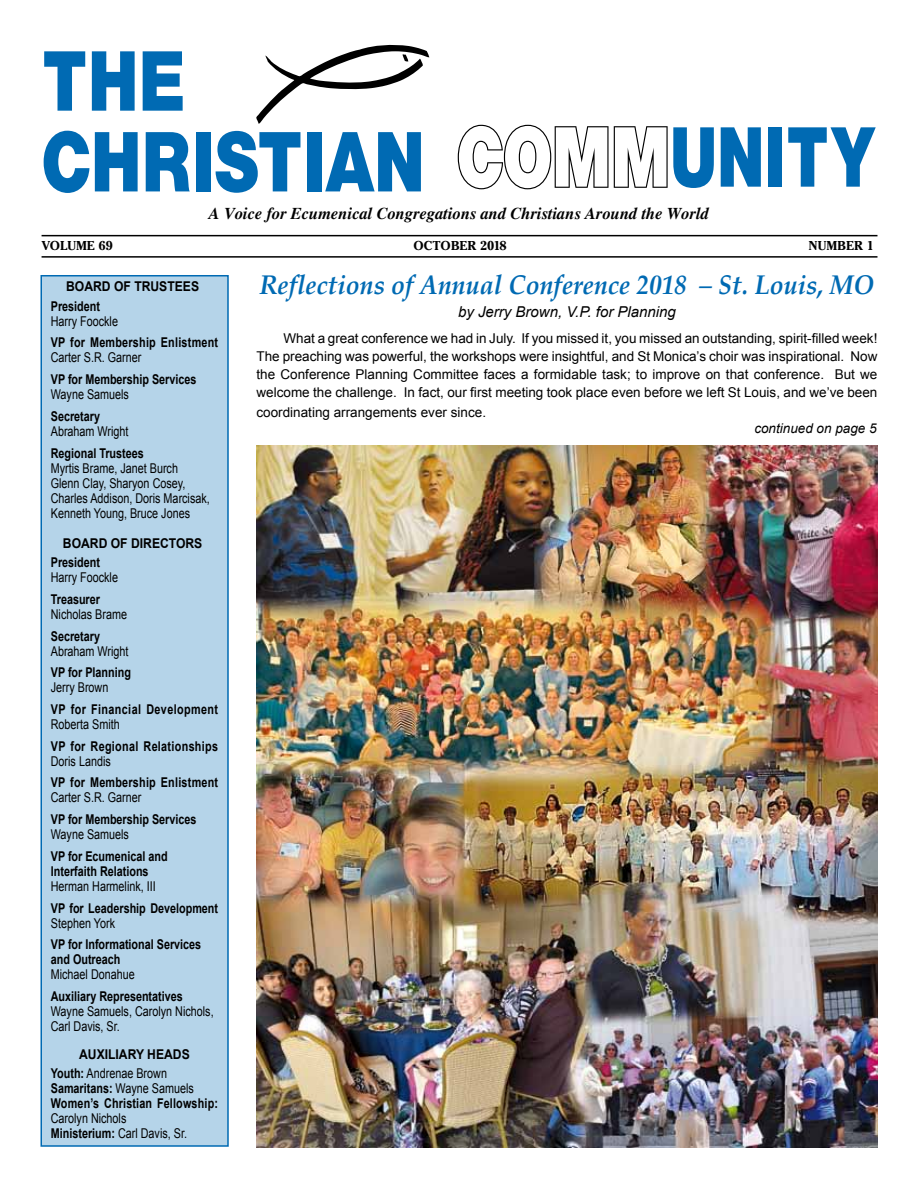
<style>
.page{position:relative;width:918px;height:1188px;background:#fff}
.page>*{position:absolute;margin:0;border:0;box-sizing:border-box;transform-origin:0 0}
.t1{font:900 88.95px "Sans";color:#006ab3;scale:.8 1}
.t2{font:italic 700 27px "Palatino";color:#006ab3;scale:.93 1}
.t3{font:italic 700 16.5px "Times";color:#000}
.t4{font:italic 15px "Arial";color:#000}
.t5{font:13.5px/15px "Arial";color:#000;scale:.8 1}
.t6{font:13.5px/18px "Arial";color:#000;text-align:justify}
.t7{font:700 13.5px/15px "Arial";color:#000;scale:.8 1}
.t8{font:700 13.5px/19.4px "Arial";color:#000;scale:.9 1}
.t9{font:700 13.5px "Arial";letter-spacing:.02em;color:#000;scale:.8 1}
.t10{font:13.5px "Cheltenham Bold DTC";color:#000}
.t11{font:700 13.5px "Arial";letter-spacing:.03em;color:#000;scale:.8 1}
.t12{font:700 13.5px "Arial";letter-spacing:.035em;color:#000;scale:.8 1}
.t13{font:italic 13.5px "Arial";color:#000}
.s1{color:#fff}
.s2{font-weight:700}
.s3{font-weight:400}
</style>
<div class="page">
<svg style="left:457px;top:124px;width:211px;height:66px"></svg>
<svg style="left:256px;top:44px;width:173px;height:80px"></svg>
<div style="left:40px;top:275px;width:189px;height:872px;background:#b5d4e9;border:2px solid #006ab3"></div>
<hr style="left:42px;top:235px;width:835px;height:1px;background:#000">
<hr style="left:42px;top:256px;width:835px;height:2px;background:#000">
<img style="left:256px;top:446px;width:622px;height:701px">
<h1 class="t1" style="left:42px;top:27px;width:181px">THE</h1>
<h1 class="t1" style="left:42px;top:108px;width:1044px">CHRISTIAN <span class="s1">COMM</span>UNITY</h1>
<p class="t3" style="left:209px;top:204px;width:502px">A Voice for Ecumenical Congregations and Christians Around the World</p>
<p class="t10" style="left:42px;top:238px;width:73px">VOLUME 69</p>
<p class="t10" style="left:413px;top:238px;width:95px">OCTOBER 2018</p>
<p class="t10" style="left:809px;top:238px;width:67px">NUMBER 1</p>
<p class="t8" style="left:51px;top:277px;width:166px;text-indent:15px">BOARD OF TRUSTEES<br>President</p>
<p class="t5" style="left:51px;top:314px;width:86px">Harry Foockle</p>
<p class="t9" style="left:51px;top:334px;width:211px">VP for Membership Enlistment</p>
<p class="t5" style="left:51px;top:350px;width:115px">Carter S.R. Garner</p>
<p class="t7" style="left:51px;top:372px;width:184px">VP for Membership Services</p>
<p class="t5" style="left:51px;top:387px;width:99px">Wayne Samuels</p>
<p class="t7" style="left:51px;top:409px;width:63px">Secretary</p>
<p class="t5" style="left:51px;top:424px;width:99px">Abraham Wright</p>
<p class="t7" style="left:51px;top:446px;width:118px">Regional Trustees</p>
<p class="t5" style="left:51px;top:461px;width:200px">Myrtis Brame, Janet Burch<br>Glenn Clay, Sharyon Cosey,<br>Charles Addison, Doris Marcisak,<br>Kenneth Young, Bruce Jones</p>
<p class="t8" style="left:51px;top:534px;width:170px;text-indent:12px">BOARD OF DIRECTORS<br>President</p>
<p class="t5" style="left:51px;top:570px;width:86px">Harry Foockle</p>
<p class="t7" style="left:51px;top:592px;width:63px">Treasurer</p>
<p class="t5" style="left:51px;top:607px;width:97px">Nicholas Brame</p>
<p class="t7" style="left:51px;top:629px;width:63px">Secretary</p>
<p class="t5" style="left:51px;top:643px;width:99px">Abraham Wright</p>
<p class="t7" style="left:51px;top:665px;width:102px">VP for Planning</p>
<p class="t5" style="left:51px;top:680px;width:74px">Jerry Brown</p>
<p class="t12" style="left:51px;top:700px;width:211px">VP for Financial Development</p>
<p class="t5" style="left:51px;top:717px;width:88px">Roberta Smith</p>
<p class="t11" style="left:51px;top:737px;width:211px">VP for Regional Relationships</p>
<p class="t5" style="left:51px;top:754px;width:77px">Doris Landis</p>
<p class="t9" style="left:51px;top:774px;width:211px">VP for Membership Enlistment</p>
<p class="t5" style="left:51px;top:790px;width:115px">Carter S.R. Garner</p>
<p class="t7" style="left:51px;top:812px;width:184px">VP for Membership Services</p>
<p class="t5" style="left:51px;top:827px;width:99px">Wayne Samuels</p>
<p class="t7" style="left:51px;top:849px;width:148px">VP for Ecumenical and<br>Interfaith Relations</p>
<p class="t5" style="left:51px;top:879px;width:133px">Herman Harmelink, III</p>
<p class="t7" style="left:51px;top:901px;width:211px">VP for Leadership Development</p>
<p class="t5" style="left:51px;top:916px;width:82px">Stephen York</p>
<p class="t7" style="left:51px;top:938px;width:190px">VP for Informational Services and Outreach</p>
<p class="t5" style="left:51px;top:967px;width:107px">Michael Donahue</p>
<p class="t7" style="left:51px;top:989px;width:167px">Auxiliary Representatives</p>
<p class="t5" style="left:51px;top:1004px;width:205px">Wayne Samuels, Carolyn Nichols,<br>Carl Davis, Sr.</p>
<p class="t8" style="left:79px;top:1045px;width:37px">Auxiliar</p>
<h2 class="t2" style="left:260px;top:269px;width:663px">Reflections of Annual Conference 2018 – St. Louis, MO</h2>
<p class="t4" style="left:458px;top:302px;width:219px">by Jerry Brown, V.P. for Planning</p>
<p class="t6" style="left:256px;top:330px;width:622px;text-indent:27px">What a great conference we had in July. If you missed it, you missed an outstanding, spirit-filled week!<br>The preaching was powerful, the workshops were insightful, and St Monica’s choir was inspirational. Now the Conference Planning Committee faces a formidable task; to improve on that conference. But we welcome the challenge. In fact, our first meeting took place even before we left St Louis, and we’ve been</p>
<p class="t6" style="left:256px;top:403px;width:231px">coordinating arrangements ever since.</p>
<p class="t13" style="left:754px;top:419px;width:124px">continued on page 5</p>
<p class="t5" style="left:51px;top:1044px;width:147px;line-height:19.4px;text-align:right"><span class="s2">y Heads<br>Youth:</span> Andrenae Brown</p>
<p class="t7" style="left:51px;top:1081px;width:211px">Samaritans: <span class="s3">Wayne Samuels<br></span>Women’s Christian Fellowship:</p>
<p class="t5" style="left:51px;top:1111px;width:172px">Carolyn Nichols<br><span class="s2">Ministerium:</span> Carl Davis, Sr.</p>
</div>
